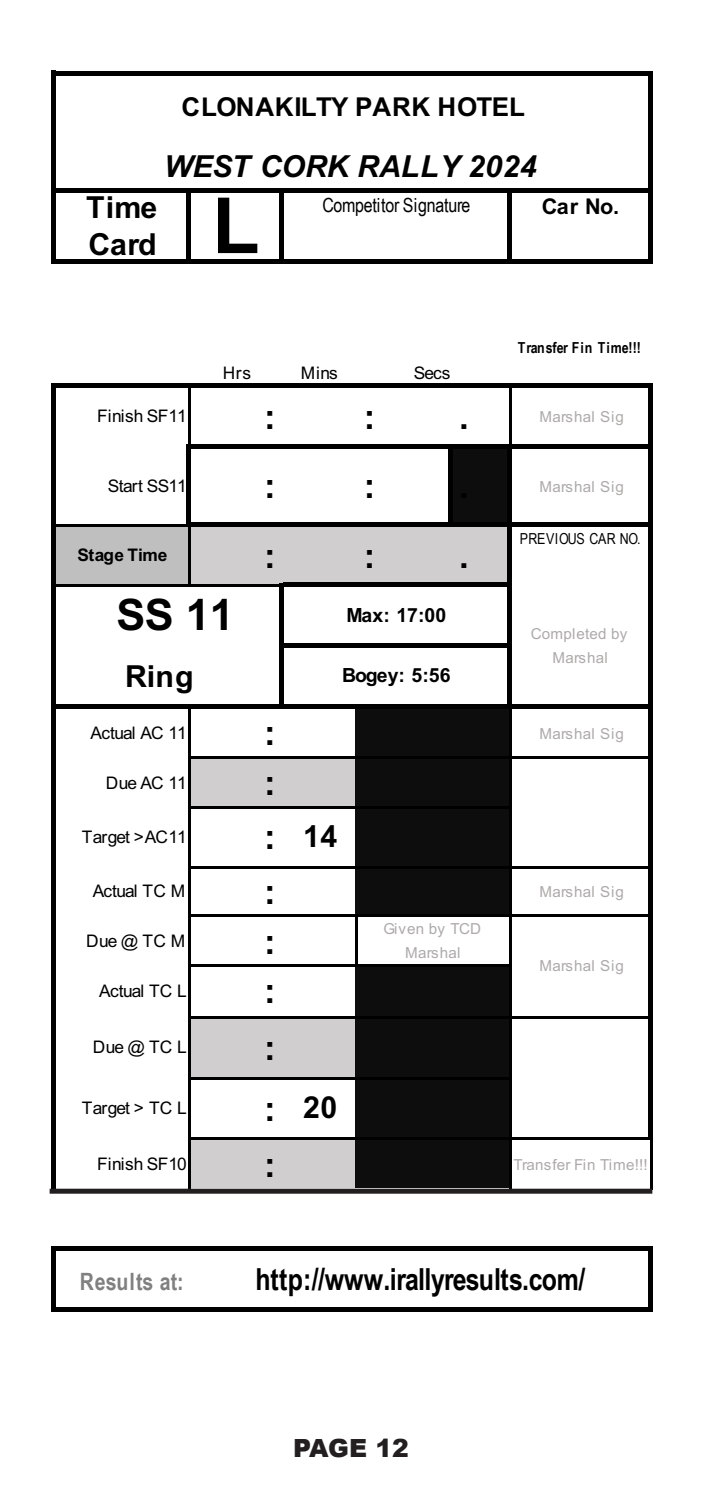
<style>
.page{position:relative;width:702px;height:1489px;background:#fff}
.page>*{position:absolute;margin:0;border:0;box-sizing:border-box;transform-origin:0 0}
.t1{font:700 78px "Arial";color:#000}
.t2{font:700 43.25px "Arial";color:#000}
.t3{font:700 34.75px "Arial";color:#000}
.t4{font:700 30.25px "Arial Narrow";letter-spacing:-.015em;color:#000}
.t5{font:700 30.25px/36.8px "Arial";letter-spacing:.01em;color:#000}
.t6{font:italic 700 30.25px "Arial";letter-spacing:-.005em;color:#000}
.t7{font:700 26px "Arial";color:#000}
.t8{font:900 25px "Arial";letter-spacing:-.01em;color:#231f20}
.t9{font:700 23.75px "Arial Narrow";color:#808080}
.t10{font:700 21.75px "Arial";color:#000}
.t11{font:700 19.5px "Arial";color:#000}
.t12{font:19.5px "Arial Narrow";letter-spacing:-.01em;color:#000}
.t13{font:17.25px "Arial";letter-spacing:-.04em;color:#000}
.t14{font:17.25px "Arial";letter-spacing:.005em;color:#000}
.t15{font:17.25px "Arial";letter-spacing:-.02em;color:#000}
.t16{font:700 17.25px "Arial";letter-spacing:-.015em;color:#000}
.t17{font:15.25px/23.8px "Arial";letter-spacing:.015em;color:#aeaaaa;text-align:center}
.t18{font:700 15.25px "Arial Narrow";letter-spacing:.035em;color:#000}
.t19{font:15.25px "Arial Narrow";color:#000}
.s1{font-size:34.75px}
</style>
<div class="page">
<div style="left:450px;top:446px;width:61px;height:80px;background:#0d0d0d"></div>
<div style="left:56px;top:524px;width:134px;height:63px;background:#bfbfbf"></div>
<div style="left:188px;top:524px;width:323px;height:63px;background:#d0cece"></div>
<div style="left:355px;top:706px;width:156px;height:52px;background:#0d0d0d"></div>
<div style="left:188px;top:756px;width:169px;height:52px;background:#d0cece"></div>
<div style="left:355px;top:756px;width:156px;height:52px;background:#0d0d0d"></div>
<div style="left:355px;top:806px;width:156px;height:63px;background:#0d0d0d"></div>
<div style="left:355px;top:866px;width:156px;height:50px;background:#0d0d0d"></div>
<div style="left:355px;top:964px;width:156px;height:54px;background:#0d0d0d"></div>
<div style="left:188px;top:1016px;width:169px;height:63px;background:#d0cece"></div>
<div style="left:355px;top:1016px;width:156px;height:63px;background:#0d0d0d"></div>
<div style="left:355px;top:1077px;width:156px;height:62px;background:#0d0d0d"></div>
<div style="left:188px;top:1137px;width:169px;height:52px;background:#d0cece"></div>
<div style="left:355px;top:1137px;width:156px;height:52px;background:#0d0d0d"></div>
<div style="left:56px;top:1187px;width:596px;height:63px;background:#fff"></div>
<hr style="left:56px;top:71px;width:596px;height:4px;background:#000">
<hr style="left:56px;top:188px;width:596px;height:4px;background:#000">
<div style="left:56px;top:259px;width:596px;height:5px;background:#000"></div>
<div style="left:51px;top:71px;width:5px;height:193px;background:#000"></div>
<hr style="left:186px;top:192px;width:4px;height:72px;background:#000">
<hr style="left:507px;top:192px;width:4px;height:72px;background:#000">
<hr style="left:648px;top:75px;width:4px;height:189px;background:#000">
<hr style="left:56px;top:383px;width:596px;height:4px;background:#000">
<hr style="left:188px;top:387px;width:2px;height:57px;background:#000">
<hr style="left:509px;top:387px;width:2px;height:57px;background:#000">
<hr style="left:190px;top:444px;width:462px;height:4px;background:#000">
<hr style="left:56px;top:524px;width:130px;height:2px;background:#000">
<hr style="left:186px;top:444px;width:4px;height:82px;background:#000">
<hr style="left:190px;top:522px;width:462px;height:4px;background:#000">
<hr style="left:56px;top:585px;width:223px;height:2px;background:#000">
<hr style="left:279px;top:192px;width:4px;height:72px;background:#000">
<div style="left:283px;top:582px;width:228px;height:5px;background:#000"></div>
<hr style="left:283px;top:643px;width:228px;height:4px;background:#000">
<hr style="left:188px;top:526px;width:2px;height:61px;background:#000">
<hr style="left:507px;top:448px;width:4px;height:260px;background:#000">
<hr style="left:56px;top:704px;width:596px;height:4px;background:#000">
<hr style="left:190px;top:756px;width:458px;height:2px;background:#000">
<hr style="left:190px;top:806px;width:321px;height:2px;background:#000">
<hr style="left:190px;top:866px;width:458px;height:3px;background:#000">
<hr style="left:190px;top:914px;width:458px;height:2px;background:#000">
<hr style="left:190px;top:964px;width:321px;height:2px;background:#000">
<hr style="left:190px;top:1016px;width:458px;height:2px;background:#000">
<hr style="left:190px;top:1077px;width:321px;height:2px;background:#000">
<hr style="left:648px;top:387px;width:4px;height:752px;background:#000">
<hr style="left:190px;top:1137px;width:458px;height:2px;background:#000">
<div style="left:51px;top:383px;width:5px;height:806px;background:#000"></div>
<hr style="left:650px;top:1139px;width:2px;height:50px;background:#000">
<hr style="left:56px;top:1246px;width:596px;height:4px;background:#000">
<div style="left:56px;top:1306px;width:596px;height:5px;background:#000"></div>
<div style="left:51px;top:1246px;width:5px;height:65px;background:#000"></div>
<hr style="left:648px;top:1250px;width:4px;height:61px;background:#000">
<hr style="left:188px;top:708px;width:2px;height:481px;background:#000">
<hr style="left:279px;top:582px;width:4px;height:126px;background:#000">
<hr style="left:509px;top:708px;width:2px;height:481px;background:#000">
<hr style="left:448px;top:448px;width:4px;height:78px;background:#000">
<hr style="left:355px;top:916px;width:2px;height:50px;background:#000">
<div style="left:50px;top:1188px;width:602px;height:5px;background:#231f20"></div>
<p class="t7" style="left:182px;top:89px;width:345px">CLONAKILTY PARK HOTEL</p>
<p class="t5" style="left:86px;top:190px;width:73px">Time<br>Card</p>
<p class="t6" style="left:164px;top:146px;width:374px">WEST CORK RALLY 2024</p>
<p class="t1" style="left:212px;top:171px;width:49px">L</p>
<p class="t12" style="left:322px;top:191px;width:149px">Competitor Signature</p>
<p class="t10" style="left:541px;top:191px;width:79px">Car No.</p>
<p class="t13" style="left:223px;top:361px;width:30px">Hrs</p>
<p class="t13" style="left:301px;top:361px;width:38px">Mins</p>
<p class="t13" style="left:413px;top:361px;width:38px">Secs</p>
<p class="t18" style="left:517px;top:336px;width:125px">Transfer Fin Time!!!</p>
<p class="t14" style="left:97px;top:404px;width:91px">Finish SF11</p>
<p class="t3" style="left:264px;top:392px;width:13px">:</p>
<p class="t3" style="left:364px;top:392px;width:13px">:</p>
<p class="t3" style="left:459px;top:392px;width:11px">.</p>
<p class="t17" style="left:539px;top:405px;width:86px">Marshal Sig</p>
<p class="t13" style="left:108px;top:473px;width:81px">Start SS11</p>
<p class="t3" style="left:264px;top:461px;width:13px">:</p>
<p class="t3" style="left:364px;top:461px;width:13px">:</p>
<p class="t17" style="left:539px;top:474px;width:86px">Marshal Sig</p>
<p class="t16" style="left:77px;top:543px;width:91px">Stage Time</p>
<p class="t3" style="left:264px;top:531px;width:13px">:</p>
<p class="t3" style="left:364px;top:531px;width:13px">:</p>
<p class="t3" style="left:459px;top:531px;width:11px">.</p>
<p class="t2" style="left:117px;top:584px;width:119px">SS 11</p>
<p class="t11" style="left:346px;top:601px;width:101px">Max: 17:00</p>
<p class="t5" style="left:125px;top:658px;width:70px">Ring</p>
<p class="t11" style="left:342px;top:662px;width:110px">Bogey: 5:56</p>
<p class="t19" style="left:520px;top:527px;width:122px">PREVIOUS CAR NO.</p>
<p class="t17" style="left:531px;top:621px;width:98px">Completed by<br>Marshal</p>
<p class="t13" style="left:91px;top:721px;width:98px">Actual AC 11</p>
<p class="t3" style="left:264px;top:708px;width:13px">:</p>
<p class="t17" style="left:539px;top:721px;width:86px">Marshal Sig</p>
<p class="t13" style="left:106px;top:770px;width:83px">Due AC 11</p>
<p class="t3" style="left:264px;top:758px;width:13px">:</p>
<p class="t13" style="left:82px;top:825px;width:107px">Target &gt;AC11</p>
<p class="t5" style="left:264px;top:818px;width:75px"><span class="s1">:</span> 14</p>
<p class="t13" style="left:93px;top:879px;width:94px">Actual TC M</p>
<p class="t3" style="left:264px;top:867px;width:13px">:</p>
<p class="t17" style="left:539px;top:879px;width:86px">Marshal Sig</p>
<p class="t13" style="left:86px;top:929px;width:100px">Due @ TC M</p>
<p class="t3" style="left:264px;top:916px;width:13px">:</p>
<p class="t13" style="left:99px;top:978px;width:89px">Actual TC L</p>
<p class="t3" style="left:264px;top:966px;width:13px">:</p>
<p class="t13" style="left:93px;top:1035px;width:96px">Due @ TC L</p>
<p class="t3" style="left:264px;top:1023px;width:13px">:</p>
<p class="t17" style="left:383px;top:916px;width:99px">Given by TCD<br>Marshal</p>
<p class="t17" style="left:539px;top:953px;width:86px">Marshal Sig</p>
<p class="t15" style="left:82px;top:1096px;width:107px">Target &gt; TC L</p>
<p class="t5" style="left:264px;top:1089px;width:75px"><span class="s1">:</span> 20</p>
<p class="t14" style="left:97px;top:1152px;width:91px">Finish SF10</p>
<p class="t3" style="left:264px;top:1140px;width:13px">:</p>
<p class="t17" style="left:513px;top:1152px;width:136px">Transfer Fin Time!!!</p>
<p class="t9" style="left:80px;top:1263px;width:105px">Results at:</p>
<p class="t4" style="left:255px;top:1255px;width:331px">http://www.irallyresults.com/</p>
<h3 class="t8" style="left:293px;top:1429px;width:117px">PAGE 12</h3>
</div>
